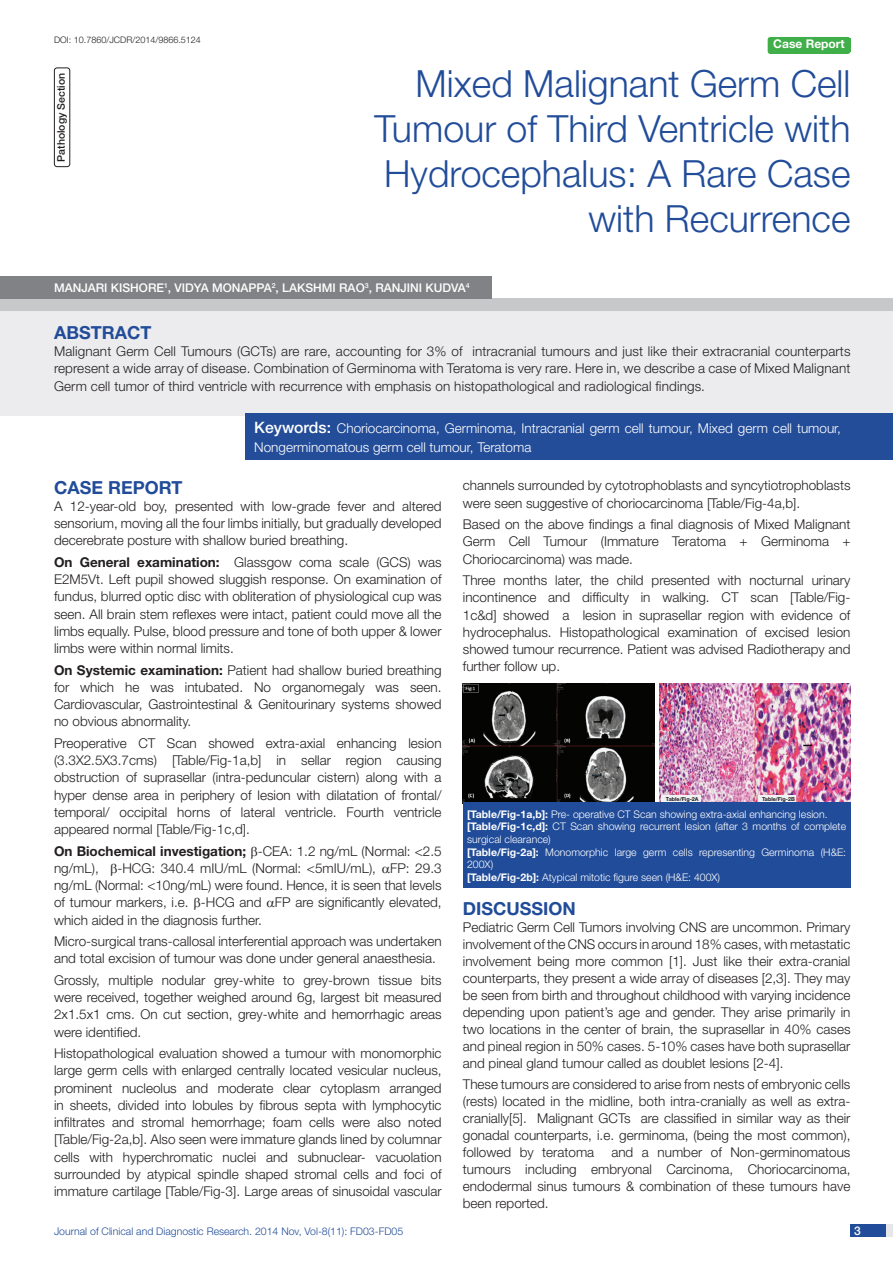
<style>
.page{position:relative;width:893px;height:1263px;background:#fff}
.page>*{position:absolute;margin:0;border:0;box-sizing:border-box;transform-origin:0 0}
.t1{font:300 37.5px/45px "Helvetica Neue";color:#214c99;text-align:right}
.Heading{font:700 18px "Helvetica Neue";color:#214c99}
.Abstract_head{font:700 18px "Helvetica Neue";color:#214c99}
.Body_text{font:300 13.5px/17.2px "Helvetica Neue";color:#231f20;text-align:justify}
.t2{font:300 13.5px/18.8px "Helvetica Neue";color:#fff}
.Author{font:500 12px "Helvetica Neue";color:#fff}
.t3{font:700 12px "Helvetica Neue";color:#fff}
.Table_text{font:300 10.5px/12.6px "Helvetica Neue";color:#fff}
.t4{font:300 10.5px "Helvetica Neue";color:#214c99}
.t5{font:500 10.5px "Helvetica Neue";color:#231f20}
.DOI{font:300 9px "Helvetica Neue";color:#231f20}
.Table_text-2{font:700 5.4px "Helvetica Neue";color:#231f20}
.s1{color:#244d99}
.s2{font-weight:500;font-size:15.75px}
.s3{font-weight:700}
</style>
<div class="page">
<div style="left:850px;top:1224px;width:43px;height:13px;background:#e6e7e9"></div>
<div style="left:850px;top:1224px;width:35px;height:13px;background:#214c99"></div>
<div style="left:768px;top:37px;width:82px;height:17px;background:#40ae49;border-radius:3px"></div>
<div style="left:767px;top:39px;width:83px;height:13px;background:#40ae49"></div>
<div style="left:0;top:310px;width:893px;height:106px;background:#ececee"></div>
<div style="left:0;top:299px;width:893px;height:12px;background:#c7c8ca"></div>
<div style="left:246px;top:413px;width:647px;height:46px;background:#244d99"></div>
<div style="left:0;top:276px;width:492px;height:23px;background:#808285"></div>
<div style="left:54px;top:68px;width:16px;height:99px;border:1px solid #231f20;border-radius:3px"></div>
<img style="left:463px;top:684px;width:191px;height:119px">
<img style="left:659px;top:684px;width:191px;height:119px">
<div style="left:661px;top:795px;width:40px;height:8px;background:#f0f1f2"></div>
<div style="left:758px;top:795px;width:38px;height:8px;background:#f0f1f2"></div>
<div style="left:463px;top:803px;width:387px;height:85px;background:#214c99"></div>
<p class="DOI" style="left:54px;top:35px;width:148px">DOI: 10.7860/JCDR/2014/9866.5124</p>
<p class="t3" style="left:773px;top:37px;width:73px">Case Report</p>
<p class="t5" style="left:55px;top:162px;width:90px;rotate:-90deg">PATHOLOGY SECTION</p>
<p class="t1" style="left:375px;top:60px;width:477px">Mixed Malignant Germ Cell<br>Tumour of Third Ventricle with<br>Hydrocephalus: A Rare Case with Recurrence</p>
<p class="Author" style="left:54px;top:281px;width:417px">MANJARI KISHORE<sup>1</sup>, VIDYA MONAPPA<sup>2</sup>, LAKSHMI RAO<sup>3</sup>, RANJINI KUDVA<sup>4</sup></p>
<p class="Abstract_head" style="left:54px;top:321px;width:99px">ABST<span class="s1">RAC</span>T</p>
<p class="Body_text" style="left:54px;top:342px;width:798px">Malignant Germ Cell Tumours (GCTs) are rare, accounting for 3% of intracranial tumours and just like their extracranial counterparts represent a wide array of disease. Combination of Germinoma with Teratoma is very rare. Here in, we describe a case of Mixed Malignant Germ cell tumor of third ventricle with recurrence with emphasis on histopathological and radiological findings.</p>
<p class="t2" style="left:254px;top:419px;width:588px"><span class="s2">KEYWORDS:</span> Choriocarcinoma, Germinoma, Intracranial germ cell tumour, Mixed germ cell tumour,<br>Nongerminomatous germ cell tumour, Teratoma</p>
<p class="Heading" style="left:54px;top:476px;width:130px">CASE REPORT</p>
<p class="Body_text" style="left:54px;top:497px;width:389px">A 12-year-old boy, presented with low-grade fever and altered sensorium, moving all the four limbs initially, but gradually developed decerebrate posture with shallow buried breathing.</p>
<p class="Body_text" style="left:54px;top:553px;width:389px"><span class="s3">On General examination:</span> Glassgow coma scale (GCS) was E2M5Vt. Left pupil showed sluggish response. On examination of fundus, blurred optic disc with obliteration of physiological cup was seen. All brain stem reflexes were intact, patient could move all the limbs equally. Pulse, blood pressure and tone of both upper &amp; lower limbs were within normal limits.</p>
<p class="Body_text" style="left:54px;top:661px;width:389px"><span class="s3">On Systemic examination:</span> Patient had shallow buried breathing for which he was intubated. No organomegaly was seen.<br>Cardiovascular, Gastrointestinal &amp; Genitourinary systems showed no obvious abnormality.</p>
<p class="Body_text" style="left:54px;top:734px;width:389px">Preoperative CT Scan showed extra-axial enhancing lesion (3.3X2.5X3.7cms) [Table/Fig-1a,b] in sellar region causing obstruction of suprasellar (intra-peduncular cistern) along with a hyper dense area in periphery of lesion with dilatation of frontal/ temporal/ occipital horns of lateral ventricle. Fourth ventricle appeared normal [Table/Fig-1c,d].</p>
<p class="Body_text" style="left:54px;top:842px;width:389px"><span class="s3">On Biochemical investigation;</span> -CEA: 1.2 ng/mL (Normal: &lt;2.5 ng/mL),</p>
<p class="Body_text" style="left:54px;top:859px;width:389px;text-indent:63px">-HCG: 340.4 mIU/mL (Normal: &lt;5mIU/mL), FP: 29.3 ng/mL (Normal: &lt;10ng/mL) were found. Hence, it is seen that levels of tumour markers, i.e. -HCG and FP are significantly elevated, which aided in the diagnosis further.</p>
<p class="Body_text" style="left:54px;top:932px;width:389px">Micro-surgical trans-callosal interferential approach was undertaken and total excision of tumour was done under general anaesthesia.</p>
<p class="Body_text" style="left:54px;top:971px;width:389px">Grossly, multiple nodular grey-white to grey-brown tissue bits were received, together weighed around 6g, largest bit measured 2x1.5x1 cms. On cut section, grey-white and hemorrhagic areas were identified.</p>
<p class="Body_text" style="left:54px;top:1044px;width:389px">Histopathological evaluation showed a tumour with monomorphic large germ cells with enlarged centrally located vesicular nucleus, prominent nucleolus and moderate clear cytoplasm arranged in sheets, divided into lobules by fibrous septa with lymphocytic infiltrates and stromal hemorrhage; foam cells were also noted [Table/Fig-2a,b]. Also seen were immature glands lined by columnar cells with hyperchromatic nuclei and subnuclear- vacuolation surrounded by atypical spindle shaped stromal cells and foci of immature cartilage [Table/Fig-3]. Large areas of sinusoidal vascular</p>
<p class="Body_text" style="left:463px;top:477px;width:389px">channels surrounded by cytotrophoblasts and syncytiotrophoblasts were seen suggestive of choriocarcinoma [Table/Fig-4a,b].</p>
<p class="Body_text" style="left:463px;top:515px;width:389px">Based on the above findings a final diagnosis of Mixed Malignant Germ Cell Tumour (Immature Teratoma + Germinoma + Choriocarcinoma) was made.</p>
<p class="Body_text" style="left:463px;top:571px;width:389px">Three months later, the child presented with nocturnal urinary incontinence and difficulty in walking. CT scan [Table/Fig-1c&amp;d] showed a lesion in suprasellar region with evidence of hydrocephalus. Histopathological examination of excised lesion showed tumour recurrence. Patient was advised Radiotherapy and further follow up.</p>
<p class="Table_text-2" style="left:666px;top:796px;width:34px">Table/Fig-2A</p>
<p class="Table_text-2" style="left:762px;top:796px;width:34px">Table/Fig-2B</p>
<p class="Table_text" style="left:467px;top:807px;width:362px"><span class="s3">[Table/Fig-1a,b]:</span> Pre- operative CT Scan showing extra-axial enhancing lesion.</p>
<p class="Table_text" style="left:467px;top:820px;width:381px"><span class="s3">[Table/Fig-1c,d]:</span> CT Scan showing recurrent lesion (after 3 months of complete surgical clearance)</p>
<p class="Table_text" style="left:467px;top:845px;width:381px"><span class="s3">[Table/Fig-2a]:</span> Monomorphic large germ cells representing Germinoma (H&amp;E:<br>200X)</p>
<p class="Table_text" style="left:467px;top:870px;width:255px"><span class="s3">[Table/Fig-2b]:</span> Atypical mitotic figure seen (H&amp;E: 400X)</p>
<p class="Heading" style="left:463px;top:898px;width:115px">DISCUSSION</p>
<p class="Body_text" style="left:463px;top:919px;width:389px">Pediatric Germ Cell Tumors involving CNS are uncommon. Primary involvement of the CNS occurs in around 18% cases, with metastatic involvement being more common [1]. Just like their extra-cranial counterparts, they present a wide array of diseases [2,3]. They may be seen from birth and throughout childhood with varying incidence depending upon patient’s age and gender. They arise primarily in two locations in the center of brain, the suprasellar in 40% cases and pineal region in 50% cases. 5-10% cases have both suprasellar and pineal gland tumour called as doublet lesions [2-4].</p>
<p class="Body_text" style="left:463px;top:1075px;width:389px">These tumours are considered to arise from nests of embryonic cells (rests) located in the midline, both intra-cranially as well as extra&shy;cranially[5]. Malignant GCTs are classified in similar way as their gonadal counterparts, i.e. germinoma, (being the most common), followed by teratoma</p>
<p class="Body_text" style="left:463px;top:1143px;width:389px;text-indent:149px">and a number of Non-germinomatous tumours including embryonal Carcinoma, Choriocarcinoma, endodermal sinus tumours &amp; combination of these tumours have been reported.</p>
<p class="t4" style="left:54px;top:1225px;width:351px">Journal of Clinical and Diagnostic Research. 2014 Nov, Vol-8(11): FD03-FD05</p>
<p class="Author" style="left:854px;top:1223px;width:8px">3</p>
</div>
